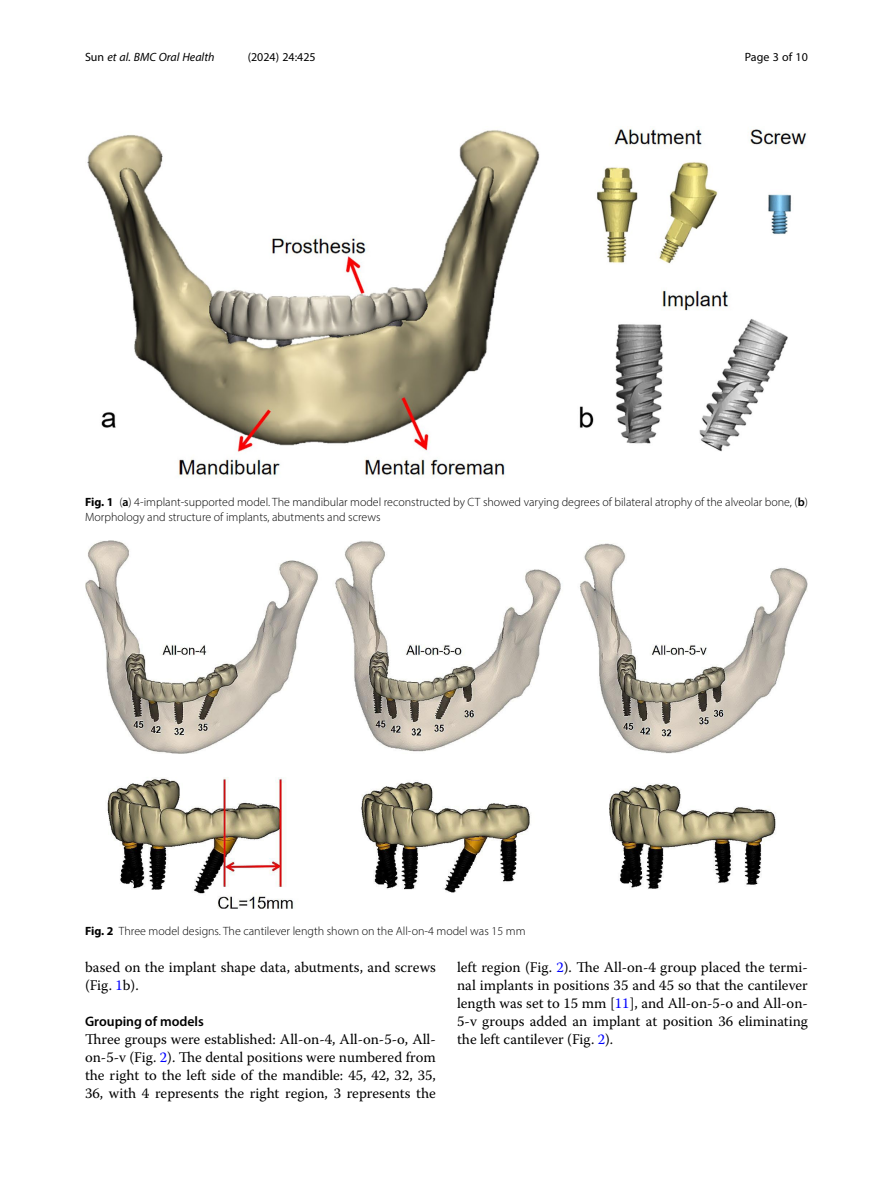
<style>
.page{position:relative;width:893px;height:1191px;background:#fff}
.page>*{position:absolute;margin:0;border:0;box-sizing:border-box;transform-origin:0 0}
.Body_Text{font:14.7px/18px "Warnock Pro";color:#000;text-align:justify}
.Body_Text_Indent{font:14.7px/18px "Warnock Pro";color:#000}
.Head_2{font:600 13.8px "Myriad Pro";color:#000}
.Figure_Caption{font:300 12px/15px "Myriad Pro";color:#000}
.t1{font:italic 12px "Myriad Pro";color:#000}
.t2{font:12px "Myriad Pro";color:#000}
.s1{font-style:normal}
.s2{font-weight:700}
.s3{font-weight:600}
.s4{color:#00f}
</style>
<div class="page">
<img style="left:85px;top:540px;width:723px;height:368px">
<img style="left:87px;top:129px;width:720px;height:349px">
<p class="t1" style="left:85px;top:50px;width:131px"><span class="s1">Sun</span> et al. BMC Oral Health</p>
<p class="t2" style="left:248px;top:50px;width:70px">(2024) 24:425</p>
<p class="t2" style="left:745px;top:50px;width:65px">Page 3 of 10</p>
<p class="Figure_Caption" style="left:85px;top:494px;width:724px"><span class="s2">Fig. 1</span> (<span class="s3">a</span>) 4-implant-supported model. The mandibular model reconstructed by CT showed varying degrees of bilateral atrophy of the alveolar bone, (<span class="s3">b</span>)<br>Morphology and structure of implants, abutments and screws</p>
<p class="Figure_Caption" style="left:85px;top:923px;width:442px"><span class="s2">Fig. 2</span> Three model designs. The cantilever length shown on the All-on-4 model was 15 mm</p>
<p class="Body_Text_Indent" style="left:85px;top:958px;width:352px">based on the implant shape data, abutments, and screws (Fig. <span class="s4">1</span>b).</p>
<p class="Head_2" style="left:85px;top:1013px;width:120px">Grouping of models</p>
<p class="Body_Text" style="left:85px;top:1030px;width:352px">Three groups were established: All-on-4, All-on-5-o, All&shy;on-5-v (Fig. <span class="s4">2</span>). The dental positions were numbered from the right to the left side of the mandible: 45, 42, 32, 35, 36, with 4 represents the right region, 3 represents the</p>
<p class="Body_Text" style="left:457px;top:958px;width:352px">left region (Fig. <span class="s4">2</span>). The All-on-4 group placed the termi&shy;nal implants in positions 35 and 45 so that the cantilever length was set to 15 mm [<span class="s4">11</span>], and All-on-5-o and All-on-5-v groups added an implant at position 36 eliminating the left cantilever (Fig. <span class="s4">2</span>).</p>
</div>
